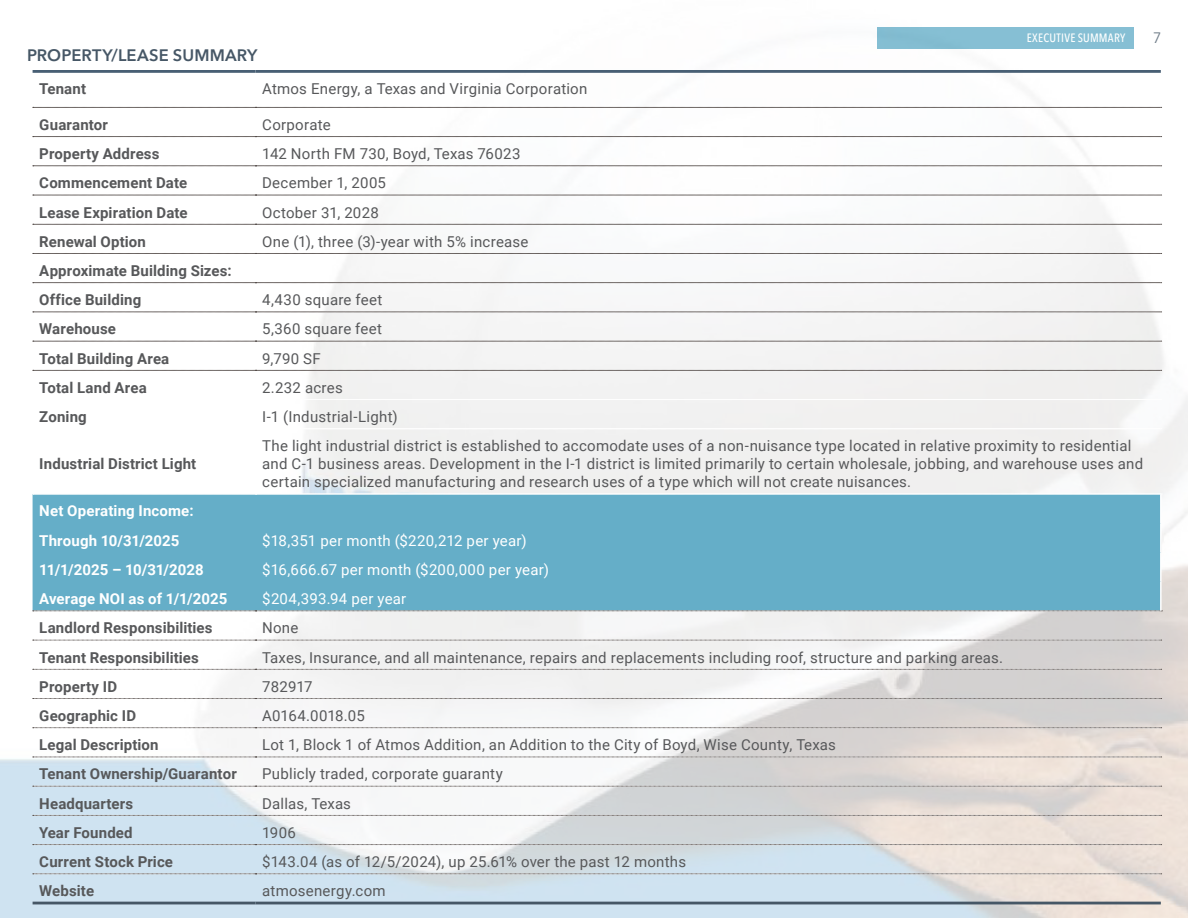
<style>
.page{position:relative;width:1188px;height:918px;background:#fff}
.page>*{position:absolute;margin:0;border:0;box-sizing:border-box;transform-origin:0 0}
.Page_title_upper_left{font:600 16.5px "Avenir Next LT Pro";letter-spacing:.005em;color:#465766}
.Body_Left_copy{font:15px/18px "Roboto";letter-spacing:.015em;color:#57585a}
.Table_Bold_Left_Align{font:700 15px "Roboto";letter-spacing:.01em;color:#57585a}
.Body_Left_copy-2{font:15px "Roboto";letter-spacing:.015em;color:#fff}
.Table_Bold_Left_Align-2{font:700 15px "Roboto";letter-spacing:.01em;color:#fff}
.t1{font:15px "Avenir Next LT Pro";color:#465766}
.t2{font:500 condensed 12px "Avenir Next LT Pro";letter-spacing:.02em;color:#fff}
</style>
<div class="page">
<img style="left:0;top:27px;width:1188px;height:891px">
<div style="left:33px;top:495px;width:1127px;height:116px;background:#65aec8"></div>
<svg style="left:33px;top:166px;width:1129px;height:1px"></svg>
<svg style="left:33px;top:195px;width:1129px;height:1px"></svg>
<svg style="left:33px;top:224px;width:1129px;height:1px"></svg>
<svg style="left:33px;top:253px;width:1129px;height:1px"></svg>
<svg style="left:33px;top:282px;width:1129px;height:1px"></svg>
<svg style="left:33px;top:312px;width:1129px;height:1px"></svg>
<svg style="left:33px;top:341px;width:1129px;height:1px"></svg>
<svg style="left:33px;top:370px;width:1129px;height:1px"></svg>
<svg style="left:33px;top:611px;width:1129px;height:1px"></svg>
<svg style="left:33px;top:640px;width:1129px;height:1px"></svg>
<svg style="left:33px;top:669px;width:1129px;height:1px"></svg>
<svg style="left:33px;top:698px;width:1129px;height:1px"></svg>
<svg style="left:33px;top:727px;width:1129px;height:1px"></svg>
<svg style="left:33px;top:757px;width:1129px;height:1px"></svg>
<svg style="left:33px;top:786px;width:1129px;height:1px"></svg>
<svg style="left:33px;top:815px;width:1129px;height:1px"></svg>
<svg style="left:33px;top:844px;width:1129px;height:1px"></svg>
<svg style="left:33px;top:874px;width:1129px;height:1px"></svg>
<hr style="left:1160px;top:494px;width:2px;height:29px;background:#fff">
<hr style="left:1160px;top:523px;width:2px;height:29px;background:#fff">
<hr style="left:1160px;top:552px;width:2px;height:30px;background:#fff">
<hr style="left:1160px;top:582px;width:2px;height:29px;background:#fff">
<svg style="left:33px;top:399px;width:1129px;height:1px"></svg>
<svg style="left:33px;top:429px;width:1129px;height:1px"></svg>
<svg style="left:33px;top:494px;width:1127px;height:1px"></svg>
<svg style="left:33px;top:107px;width:1129px;height:1px"></svg>
<svg style="left:33px;top:136px;width:1129px;height:1px"></svg>
<hr style="left:33px;top:902px;width:222px;height:2px;background:#465766">
<hr style="left:255px;top:902px;width:906px;height:2px;background:#465766">
<hr style="left:33px;top:70px;width:222px;height:3px;background:#485f74">
<hr style="left:255px;top:70px;width:906px;height:3px;background:#485f74">
<p class="Page_title_upper_left" style="left:27px;top:45px;width:232px">PROPERTY/LEASE SUMMARY</p>
<p class="t2" style="left:1027px;top:31px;width:100px">EXECUTIVE SUMMARY</p>
<p class="t1" style="left:1153px;top:29px;width:10px">7</p>
<p class="Table_Bold_Left_Align" style="left:39px;top:78px;width:48px">Tenant</p>
<p class="Body_Left_copy" style="left:262px;top:79px;width:327px">Atmos Energy, a Texas and Virginia Corporation</p>
<p class="Table_Bold_Left_Align" style="left:39px;top:114px;width:70px">Guarantor</p>
<p class="Body_Left_copy" style="left:262px;top:115px;width:70px">Corporate</p>
<p class="Table_Bold_Left_Align" style="left:39px;top:143px;width:122px">Property Address</p>
<p class="Body_Left_copy" style="left:262px;top:144px;width:260px">142 North FM 730, Boyd, Texas 76023</p>
<p class="Table_Bold_Left_Align" style="left:39px;top:172px;width:149px">Commencement Date</p>
<p class="Body_Left_copy" style="left:262px;top:173px;width:125px">December 1, 2005</p>
<p class="Table_Bold_Left_Align" style="left:39px;top:202px;width:150px">Lease Expiration Date</p>
<p class="Body_Left_copy" style="left:262px;top:203px;width:118px">October 31, 2028</p>
<p class="Table_Bold_Left_Align" style="left:39px;top:231px;width:108px">Renewal Option</p>
<p class="Body_Left_copy" style="left:262px;top:232px;width:268px">One (1), three (3)-year with 5% increase</p>
<p class="Table_Bold_Left_Align" style="left:39px;top:260px;width:194px">Approximate Building Sizes:</p>
<p class="Table_Bold_Left_Align" style="left:39px;top:289px;width:103px">Office Building</p>
<p class="Body_Left_copy" style="left:262px;top:290px;width:122px">4,430 square feet</p>
<p class="Table_Bold_Left_Align" style="left:39px;top:319px;width:78px">Warehouse</p>
<p class="Body_Left_copy" style="left:262px;top:320px;width:121px">5,360 square feet</p>
<p class="Table_Bold_Left_Align" style="left:39px;top:348px;width:131px">Total Building Area</p>
<p class="Body_Left_copy" style="left:262px;top:349px;width:60px">9,790 SF</p>
<p class="Table_Bold_Left_Align" style="left:39px;top:377px;width:109px">Total Land Area</p>
<p class="Body_Left_copy" style="left:262px;top:378px;width:82px">2.232 acres</p>
<p class="Table_Bold_Left_Align" style="left:39px;top:406px;width:49px">Zoning</p>
<p class="Body_Left_copy" style="left:262px;top:407px;width:137px">I-1 (Industrial-Light)</p>
<p class="Table_Bold_Left_Align" style="left:39px;top:453px;width:159px">Industrial District Light</p>
<p class="Body_Left_copy" style="left:262px;top:436px;width:883px">The light industrial district is established to accomodate uses of a non-nuisance type located in relative proximity to residential and C-1 business areas. Development in the I-1 district is limited primarily to certain wholesale, jobbing, and warehouse uses and certain specialized manufacturing and research uses of a type which will not create nuisances.</p>
<p class="Table_Bold_Left_Align-2" style="left:39px;top:501px;width:156px">Net Operating Income:</p>
<p class="Table_Bold_Left_Align-2" style="left:39px;top:530px;width:142px">Through 10/31/2025</p>
<p class="Body_Left_copy-2" style="left:262px;top:530px;width:266px">$18,351 per month ($220,212 per year)</p>
<p class="Table_Bold_Left_Align-2" style="left:39px;top:559px;width:166px">11/1/2025 – 10/31/2028</p>
<p class="Body_Left_copy-2" style="left:262px;top:559px;width:288px">$16,666.67 per month ($200,000 per year)</p>
<p class="Table_Bold_Left_Align-2" style="left:39px;top:588px;width:190px">Average NOI as of 1/1/2025</p>
<p class="Body_Left_copy-2" style="left:262px;top:588px;width:146px">$204,393.94 per year</p>
<p class="Table_Bold_Left_Align" style="left:39px;top:618px;width:175px">Landlord Responsibilities</p>
<p class="Body_Left_copy" style="left:262px;top:618px;width:38px">None</p>
<p class="Table_Bold_Left_Align" style="left:39px;top:647px;width:161px">Tenant Responsibilities</p>
<p class="Body_Left_copy" style="left:262px;top:648px;width:742px">Taxes, Insurance, and all maintenance, repairs and replacements including roof, structure and parking areas.</p>
<p class="Table_Bold_Left_Align" style="left:39px;top:676px;width:79px">Property ID</p>
<p class="Body_Left_copy" style="left:262px;top:677px;width:52px">782917</p>
<p class="Table_Bold_Left_Align" style="left:39px;top:705px;width:98px">Geographic ID</p>
<p class="Body_Left_copy" style="left:262px;top:706px;width:104px">A0164.0018.05</p>
<p class="Table_Bold_Left_Align" style="left:39px;top:734px;width:121px">Legal Description</p>
<p class="Body_Left_copy" style="left:262px;top:735px;width:575px">Lot 1, Block 1 of Atmos Addition, an Addition to the City of Boyd, Wise County, Texas</p>
<p class="Table_Bold_Left_Align" style="left:39px;top:764px;width:199px">Tenant Ownership/Guarantor</p>
<p class="Body_Left_copy" style="left:262px;top:765px;width:242px">Publicly traded, corporate guaranty</p>
<p class="Table_Bold_Left_Align" style="left:39px;top:793px;width:95px">Headquarters</p>
<p class="Body_Left_copy" style="left:262px;top:794px;width:90px">Dallas, Texas</p>
<p class="Table_Bold_Left_Align" style="left:39px;top:822px;width:95px">Year Founded</p>
<p class="Body_Left_copy" style="left:262px;top:823px;width:35px">1906</p>
<p class="Table_Bold_Left_Align" style="left:39px;top:851px;width:135px">Current Stock Price</p>
<p class="Body_Left_copy" style="left:262px;top:852px;width:425px">$143.04 (as of 12/5/2024), up 25.61% over the past 12 months</p>
<p class="Table_Bold_Left_Align" style="left:39px;top:881px;width:56px">Website</p>
<p class="Body_Left_copy" style="left:262px;top:881px;width:125px">atmosenergy.com</p>
</div>
